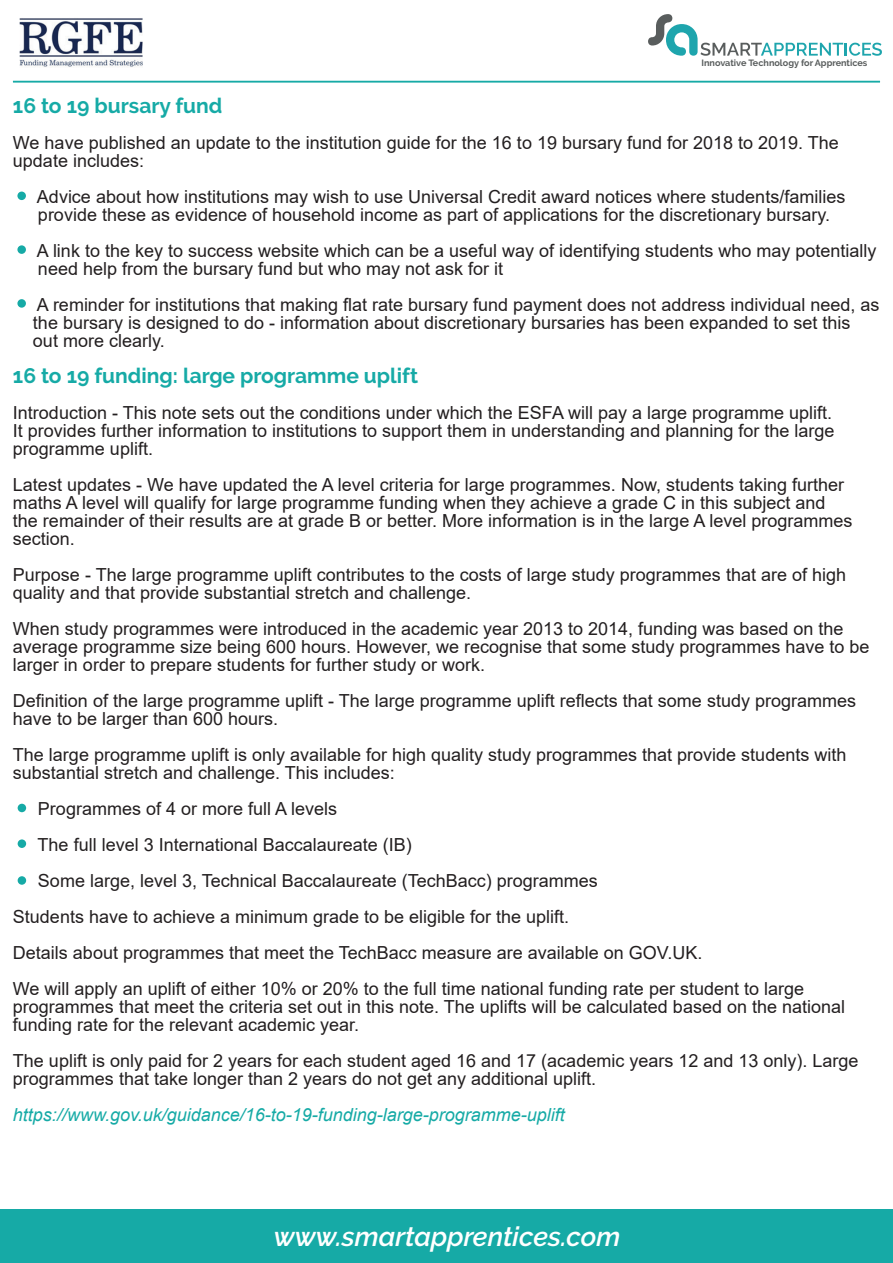
<style>
.page{position:relative;width:893px;height:1263px;background:#fff}
.page>*{position:absolute;margin:0;border:0;box-sizing:border-box;transform-origin:0 0}
.t1{font:italic 600 27px "Raleway";color:#fff}
.t2{font:700 21px "Raleway";color:#16aaa6}
.t3{font:18px/18px "Arial";color:#231f20}
.t4{font:italic 18px "Arial";color:#16aaa6}
.t5{font:700 9px "Raleway";color:#595d5d}
</style>
<div class="page">
<div style="left:1px;top:1209px;width:892px;height:53px;background:#16aaa6"></div>
<svg style="left:648px;top:14px;width:234px;height:42px"></svg>
<img style="left:19px;top:18px;width:123px;height:49px">
<hr style="left:13px;top:81px;width:867px;height:1px;background:#16aaa6">
<div style="left:17px;top:192px;width:9px;height:8px;background:#16aaa6;border-radius:50%"></div>
<div style="left:17px;top:245px;width:9px;height:9px;background:#16aaa6;border-radius:50%"></div>
<div style="left:17px;top:299px;width:9px;height:9px;background:#16aaa6;border-radius:50%"></div>
<div style="left:18px;top:804px;width:8px;height:8px;background:#16aaa6;border-radius:50%"></div>
<div style="left:18px;top:839px;width:8px;height:9px;background:#16aaa6;border-radius:50%"></div>
<div style="left:18px;top:876px;width:8px;height:9px;background:#16aaa6;border-radius:50%"></div>
<p class="t5" style="left:701px;top:58px;width:167px">Innovative Technology for Apprentices</p>
<p class="t2" style="left:13px;top:94px;width:211px">16 to 19 bursary fund</p>
<p class="t3" style="left:13px;top:134px;width:827px">We have published an update to the institution guide for the 16 to 19 bursary fund for 2018 to 2019. The update includes:</p>
<p class="t3" style="left:37px;top:188px;width:810px">Advice about how institutions may wish to use Universal Credit award notices where students/families provide these as evidence of household income as part of applications for the discretionary bursary.</p>
<p class="t3" style="left:37px;top:242px;width:841px">A link to the key to success website which can be a useful way of identifying students who may potentially need help from the bursary fund but who may not ask for it</p>
<p class="t3" style="left:33px;top:296px;width:848px">A reminder for institutions that making flat rate bursary fund payment does not address individual need, as the bursary is designed to do - information about discretionary bursaries has been expanded to set this out more clearly.</p>
<p class="t2" style="left:13px;top:364px;width:407px">16 to 19 funding: large programme uplift</p>
<p class="t3" style="left:13px;top:404px;width:823px">Introduction - This note sets out the conditions under which the ESFA will pay a large programme uplift.<br>It provides further information to institutions to support them in understanding and planning for the large programme uplift.</p>
<p class="t3" style="left:13px;top:476px;width:841px">Latest updates - We have updated the A level criteria for large programmes. Now, students taking further maths A level will qualify for large programme funding when they achieve a grade C in this subject and the remainder of their results are at grade B or better. More information is in the large A level programmes section.</p>
<p class="t3" style="left:13px;top:566px;width:835px">Purpose - The large programme uplift contributes to the costs of large study programmes that are of high quality and that provide substantial stretch and challenge.</p>
<p class="t3" style="left:13px;top:620px;width:858px">When study programmes were introduced in the academic year 2013 to 2014, funding was based on the average programme size being 600 hours. However, we recognise that some study programmes have to be larger in order to prepare students for further study or work.</p>
<p class="t3" style="left:13px;top:692px;width:845px">Definition of the large programme uplift - The large programme uplift reflects that some study programmes have to be larger than 600 hours.</p>
<p class="t3" style="left:13px;top:746px;width:835px">The large programme uplift is only available for high quality study programmes that provide students with substantial stretch and challenge. This includes:</p>
<p class="t3" style="left:38px;top:800px;width:301px">Programmes of 4 or more full A levels</p>
<p class="t3" style="left:38px;top:836px;width:376px">The full level 3 International Baccalaureate (IB)</p>
<p class="t3" style="left:38px;top:872px;width:561px">Some large, level 3, Technical Baccalaureate (TechBacc) programmes</p>
<p class="t3" style="left:13px;top:908px;width:558px">Students have to achieve a minimum grade to be eligible for the uplift.</p>
<p class="t3" style="left:13px;top:944px;width:691px">Details about programmes that meet the TechBacc measure are available on GOV.UK.</p>
<p class="t3" style="left:13px;top:980px;width:793px">We will apply an uplift of either 10% or 20% to the full time national funding rate per student to large</p>
<p class="t3" style="left:13px;top:998px;width:834px">programmes that meet the criteria set out in this note. The uplifts will be calculated based on the national funding rate for the relevant academic year.</p>
<p class="t3" style="left:13px;top:1052px;width:847px">The uplift is only paid for 2 years for each student aged 16 and 17 (academic years 12 and 13 only). Large programmes that take longer than 2 years do not get any additional uplift.</p>
<p class="t4" style="left:13px;top:1103px;width:553px">https://www.gov.uk/guidance/16-to-19-funding-large-programme-uplift</p>
<h1 class="t1" style="left:274px;top:1221px;width:348px">www.smartapprentices.com</h1>
</div>
